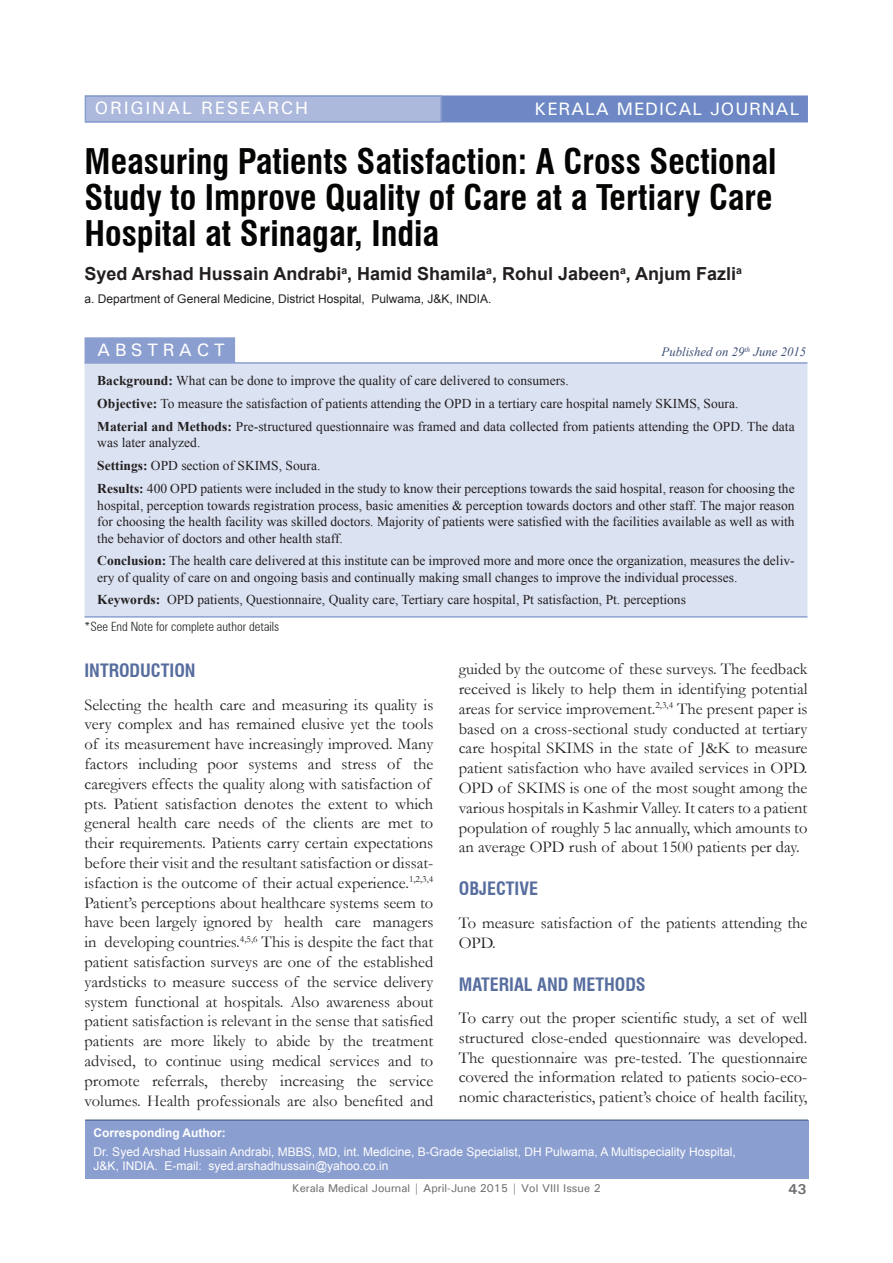
<style>
.page{position:relative;width:893px;height:1263px;background:#fff}
.page>*{position:absolute;margin:0;border:0;box-sizing:border-box;transform-origin:0 0}
.t1{font:700 condensed 34.5px/36px "Swiss 721 BT";color:#040503;text-align:justify}
.Title_Name{font:700 18px "Arial";color:#231f20}
.Head_1{font:700 condensed 18px "Swiss 721 BT";color:#566d9e}
.t2{font:500 18px "Univers";letter-spacing:.05em;color:#fff}
.t3{font:500 18px "Univers";letter-spacing:.1em;color:#fff}
.t4{font:500 18px "Univers";letter-spacing:.25em;color:#fff}
.Para_1{font:16.5px/19.8px "Garamond";color:#231f20}
.t5{font:700 14.25px "Univers";color:#6c6d70}
.Abstract{font:13.5px/16.5px "Times New Roman";color:#231f20}
.t6{font:300 condensed 12.75px "Zurich BT";color:#231f20}
.t7{font:italic 12.75px "Times New Roman";color:#3e4f77}
.Corresponding_Author{font:12px/14.4px "Arial";color:#fff}
.Title_Name-2{font:12px "Arial";color:#231f20}
.t8{font:700 12px "Arial";color:#fff}
.t9{font:500 11.25px "Univers";color:#6c6d70}
.s1{font-weight:700}
</style>
<div class="page">
<div style="left:85px;top:95px;width:723px;height:27px;background:#6d88c5;border:2px solid #6d88c5"></div>
<div style="left:85px;top:95px;width:357px;height:27px;background:#acb8dc;border:2px solid #8b9ed0"></div>
<div style="left:85px;top:1120px;width:723px;height:59px;background:#8b9ed0"></div>
<hr style="left:85px;top:1120px;width:723px;height:1px;background:#3e4f77">
<div style="left:85px;top:337px;width:150px;height:26px;background:#8b9ed0;border:2px solid #8b9ed0"></div>
<div style="left:85px;top:364px;width:722px;height:252px;background:#dbe2f2"></div>
<hr style="left:85px;top:362px;width:722px;height:2px;background:#8b9ed0">
<hr style="left:85px;top:616px;width:722px;height:2px;background:#8b9ed0">
<p class="t3" style="left:95px;top:97px;width:215px">ORIGINAL RESEARCH</p>
<p class="t2" style="left:534px;top:97px;width:266px">KERALA MEDICAL JOURNAL</p>
<p class="t1" style="left:85px;top:143px;width:693px">Measuring Patients Satisfaction: A Cross Sectional Study to Improve Quality of Care at a Tertiary Care Hospital at Srinagar, India</p>
<p class="Title_Name" style="left:85px;top:262px;width:659px">Syed Arshad Hussain Andrabi<sup>a</sup>, Hamid Shamila<sup>a</sup>, Rohul Jabeen<sup>a</sup>, Anjum Fazli<sup>a</sup></p>
<p class="Title_Name-2" style="left:85px;top:291px;width:408px">a. Department of General Medicine, District Hospital, Pulwama, J&amp;K, INDIA.</p>
<p class="t4" style="left:97px;top:338px;width:129px">ABSTRACT</p>
<p class="Abstract" style="left:97px;top:372px;width:473px"><span class="s1">Background:</span> What can be done to improve the quality of care delivered to consumers.</p>
<p class="Abstract" style="left:97px;top:395px;width:643px"><span class="s1">Objective:</span> To measure the satisfaction of patients attending the OPD in a tertiary care hospital namely SKIMS, Soura.</p>
<p class="Abstract" style="left:97px;top:418px;width:699px"><span class="s1">Material and Methods:</span> Pre-structured questionnaire was framed and data collected from patients attending the OPD. The data was later analyzed.</p>
<p class="Abstract" style="left:97px;top:457px;width:225px"><span class="s1">Settings:</span> OPD section of SKIMS, Soura.</p>
<p class="Abstract" style="left:97px;top:480px;width:699px;text-align:justify"><span class="s1">Results:</span> 400 OPD patients were included in the study to know their perceptions towards the said hospital, reason for choosing the hospital, perception towards registration process, basic amenities &amp; perception towards doctors and other staff. The major reason for choosing the health facility was skilled doctors. Majority of patients were satisfied with the facilities available as well as with the behavior of doctors and other health staff.</p>
<p class="Abstract" style="left:97px;top:552px;width:699px"><span class="s1">Conclusion:</span> The health care delivered at this institute can be improved more and more once the organization, measures the deliv&shy;ery of quality of care on and ongoing basis and continually making small changes to improve the individual processes.</p>
<p class="Abstract" style="left:97px;top:591px;width:590px"><span class="s1">Keywords:</span> OPD patients, Questionnaire, Quality care, Tertiary care hospital, Pt satisfaction, Pt. perceptions</p>
<p class="t6" style="left:85px;top:618px;width:196px">*See End Note for complete author details</p>
<p class="t7" style="left:662px;top:343px;width:146px">Published on 29<sup>th</sup> June 2015</p>
<p class="Head_1" style="left:84px;top:660px;width:113px">INTRODUCTION</p>
<p class="Para_1" style="left:84px;top:694px;width:350px">Selecting the health care and measuring its quality is very complex and has remained elusive yet the tools of its measurement have increasingly improved. Many factors including poor systems and stress of the caregivers effects the quality along with satisfaction of pts. Patient satisfaction denotes the extent to which general health care needs of the clients are met to their requirements. Patients carry certain expectations before their visit and the resultant satisfaction or dissat&shy;isfaction is the outcome of their actual experience.<sup>1,2,3,4<br></sup>Patient’s perceptions about healthcare systems seem to have been largely ignored by health care managers in developing countries.<sup>4,5,6</sup> This is despite the fact that patient satisfaction surveys are one of the established yardsticks to measure success of the service delivery system functional at hospitals. Also awareness about patient satisfaction is relevant in the sense that satisfied patients are more likely to abide by the treatment advised, to continue using medical services and to promote referrals, thereby increasing the service volumes. Health professionals are also benefited and</p>
<p class="Para_1" style="left:459px;top:659px;width:350px;text-align:justify">guided by the outcome of these surveys. The feedback received is likely to help them in identifying potential areas for service improvement.<sup>2,3,4</sup> The present paper is based on a cross-sectional study conducted at tertiary care hospital SKIMS in the state of J&amp;K to measure patient satisfaction who have availed services in OPD.<br>OPD of SKIMS is one of the most sought among the various hospitals in Kashmir Valley. It caters to a patient population of roughly 5 lac annually, which amounts to an average OPD rush of about 1500 patients per day.</p>
<p class="Head_1" style="left:459px;top:878px;width:81px">OBJECTIVE</p>
<p class="Para_1" style="left:459px;top:912px;width:350px">To measure satisfaction of the patients attending the<br>OPD.</p>
<p class="Head_1" style="left:459px;top:973px;width:189px">MATERIAL AND METHODS</p>
<p class="Para_1" style="left:459px;top:1007px;width:350px;text-align:justify">To carry out the proper scientific study, a set of well structured close-ended questionnaire was developed.<br>The questionnaire was pre-tested. The questionnaire covered the information related to patients socio-eco&shy;nomic characteristics, patient’s choice of health facility,</p>
<p class="t8" style="left:94px;top:1125px;width:134px">Corresponding Author:</p>
<p class="Corresponding_Author" style="left:94px;top:1145px;width:644px">Dr. Syed Arshad Hussain Andrabi, MBBS, MD, int. Medicine, B-Grade Specialist, DH Pulwama, A Multispeciality Hospital,<br>J&amp;K, INDIA. E-mail: syed.arshadhussain@yahoo.co.in</p>
<p class="t9" style="left:292px;top:1181px;width:310px">Kerala Medical Journal | April-June 2015 | Vol VIII Issue 2</p>
<p class="t5" style="left:789px;top:1180px;width:19px">43</p>
</div>
